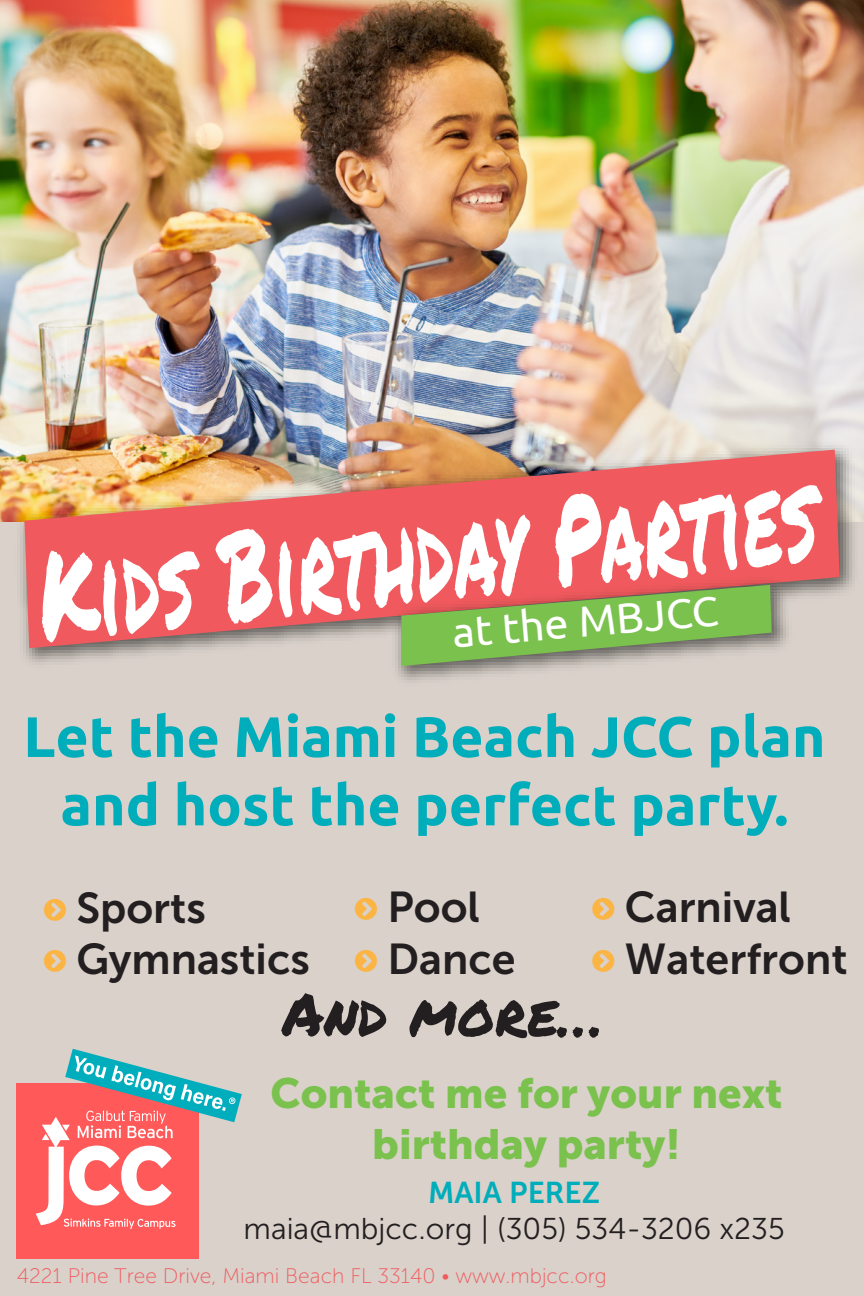
<style>
.page{position:relative;width:864px;height:1296px;background:#d9d1ca}
.page>*{position:absolute;margin:0;border:0;box-sizing:border-box;transform-origin:0 0}
.t1{font:123.9px "Permanent Marker";color:#fff;scale:.61 1}
.t2{font:59.4px "Permanent Marker";color:#231f20}
.t3{font:700 57px/68.4px "Ubuntu";color:#00adbb;text-align:center}
.t4{font:43.5px "Ubuntu";color:#fff}
.t5{font:42.9px/51.6px "Museo Sans 700";color:#231f20}
.t6{font:42px/50.4px "Museo Sans 900";color:#7ac24d;text-align:center}
.t7{font:30px "Museo Sans 300";color:#231f20}
.t8{font:30px "Museo Sans 700";color:#00adbb}
.t9{font:21px "Museo Sans 100";color:#f05a5e}
</style>
<div class="page">
<img style="left:0;top:0;width:864px;height:521px">
<img style="left:9px;top:433px;width:855px;height:229px">
<img style="left:24px;top:450px;width:816px;height:198px">
<img style="left:387px;top:568px;width:411px;height:112px">
<svg style="left:401px;top:585px;width:371px;height:81px;background:#97a760"></svg>
<div style="left:17px;top:1083px;width:182px;height:175px;background:#ff5959"></div>
<svg style="left:36px;top:1049px;width:206px;height:180px"></svg>
<h1 class="t1" style="left:29px;top:505px;width:1283px;rotate:-6deg">Kids Birthday Parties</h1>
<h3 class="t4" style="left:450px;top:607px;width:269px;rotate:-5deg">at the MBJCC</h3>
<h3 class="t3" style="left:23px;top:702px;width:804px">Let the Miami Beach JCC plan and host the perfect party.</h3>
<h3 class="t5" style="left:76px;top:882px;width:235px">Sports<br>Gymnastics</h3>
<h3 class="t5" style="left:387px;top:882px;width:130px">Pool<br>Dance</h3>
<h3 class="t5" style="left:625px;top:882px;width:224px">Carnival<br>Waterfront</h3>
<h2 class="t2" style="left:282px;top:970px;width:323px">And more…</h2>
<h3 class="t6" style="left:270px;top:1068px;width:514px">Contact me for your next birthday party!</h3>
<h3 class="t8" style="left:428px;top:1176px;width:174px">MAIA PEREZ</h3>
<h3 class="t7" style="left:244px;top:1212px;width:543px">maia@mbjcc.org | (305) 534-3206 x235</h3>
<p class="t9" style="left:17px;top:1265px;width:591px">4221 Pine Tree Drive, Miami Beach FL 33140 • www.mbjcc.org</p>
</div>
